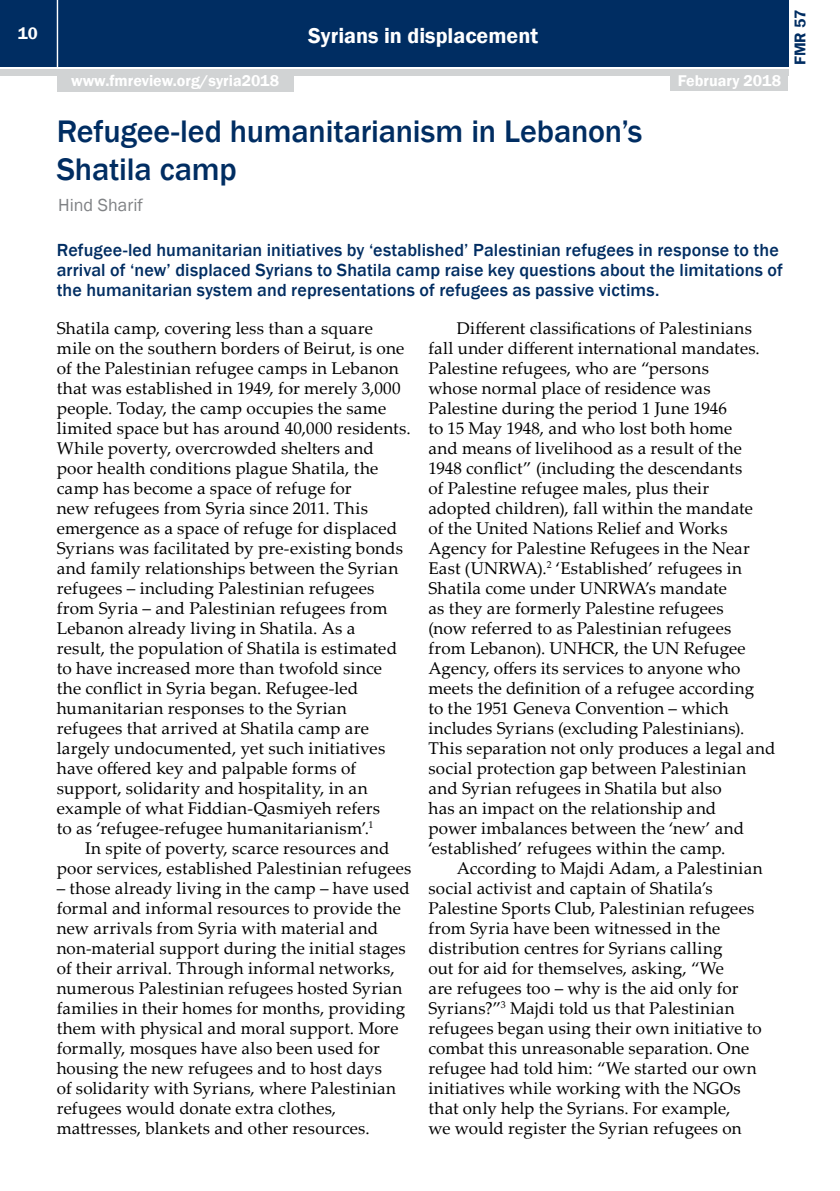
<style>
.page{position:relative;width:840px;height:1191px;background:#fff}
.page>*{position:absolute;margin:0;border:0;box-sizing:border-box;transform-origin:0 0}
.t1{font:500 32px/38px "Franklin Gothic";letter-spacing:-.005em;color:#002d62}
.t2{font:600 22px "Franklin Gothic";color:#fff}
.t3{font:500 18px/20px "Franklin Gothic";letter-spacing:.01em;color:#002d62}
.t4{font:18px "Franklin Gothic";color:#808285}
.t5{font:17px/20px "Palatino Linotype";letter-spacing:.01em;color:#000}
.t6{font:600 17px "Franklin Gothic";color:#fff}
.t7{font:600 16px "Franklin Gothic";color:#fff}
.t8{font:600 16px "Franklin Gothic";color:#002d62}
</style>
<div class="page">
<div style="left:0;top:0;width:787px;height:66px;background:#002d62"></div>
<div style="left:0;top:69px;width:787px;height:6px;background:#d1d3d4"></div>
<hr style="left:57px;top:0;width:1px;height:67px;background:#fff">
<div style="left:670px;top:73px;width:117px;height:18px;background:#d1d3d4"></div>
<div style="left:57px;top:74px;width:236px;height:18px;background:#d1d3d4"></div>
<p class="t6" style="left:18px;top:23px;width:21px">10</p>
<p class="t2" style="left:308px;top:22px;width:231px">Syrians in displacement</p>
<p class="t7" style="left:71px;top:71px;width:209px">www.fmreview.org/syria2018</p>
<p class="t7" style="left:677px;top:71px;width:105px">February 2018</p>
<p class="t8" style="left:789px;top:65px;width:57px;rotate:-90deg">FMR 57</p>
<h1 class="t1" style="left:57px;top:112px;width:587px">Refugee-led humanitarianism in Lebanon’s<br>Shatila camp</h1>
<p class="t4" style="left:58px;top:194px;width:86px">Hind Sharif</p>
<p class="t3" style="left:57px;top:240px;width:727px">Refugee-led humanitarian initiatives by ‘established’ Palestinian refugees in response to the arrival of ‘new’ displaced Syrians to Shatila camp raise key questions about the limitations of the humanitarian system and representations of refugees as passive victims.</p>
<p class="t5" style="left:57px;top:317px;width:355px">Shatila camp, covering less than a square mile on the southern borders of Beirut, is one of the Palestinian refugee camps in Lebanon that was established in 1949, for merely 3,000 people. Today, the camp occupies the same limited space but has around 40,000 residents.<br>While poverty, overcrowded shelters and poor health conditions plague Shatila, the camp has become a space of refuge for<br>new refugees from Syria since 2011. This emergence as a space of refuge for displaced Syrians was facilitated by pre-existing bonds and family relationships between the Syrian refugees – including Palestinian refugees from Syria – and Palestinian refugees from Lebanon already living in Shatila. As a<br>result, the population of Shatila is estimated to have increased more than twofold since<br>the conflict in Syria began. Refugee-led humanitarian responses to the Syrian refugees that arrived at Shatila camp are largely undocumented, yet such initiatives have offered key and palpable forms of support, solidarity and hospitality, in an example of what Fiddian-Qasmiyeh refers<br>to as ‘refugee-refugee humanitarianism’.<sup>1</sup></p>
<p class="t5" style="left:57px;top:837px;width:356px;text-align:center">In spite of poverty, scarce resources and<br>poor services, established Palestinian refugees</p>
<p class="t5" style="left:57px;top:877px;width:354px">– those already living in the camp – have used formal and informal resources to provide the new arrivals from Syria with material and non-material support during the initial stages of their arrival. Through informal networks, numerous Palestinian refugees hosted Syrian families in their homes for months, providing them with physical and moral support. More formally, mosques have also been used for housing the new refugees and to host days<br>of solidarity with Syrians, where Palestinian refugees would donate extra clothes, mattresses, blankets and other resources.</p>
<p class="t5" style="left:428px;top:317px;width:348px;text-indent:28px">Different classifications of Palestinians fall under different international mandates.<br>Palestine refugees, who are “persons<br>whose normal place of residence was Palestine during the period 1 June 1946<br>to 15 May 1948, and who lost both home<br>and means of livelihood as a result of the 1948 conflict” (including the descendants<br>of Palestine refugee males, plus their adopted children), fall within the mandate<br>of the United Nations Relief and Works Agency for Palestine Refugees in the Near East (UNRWA).<sup>2</sup> ‘Established’ refugees in Shatila come under UNRWA’s mandate<br>as they are formerly Palestine refugees<br>(now referred to as Palestinian refugees<br>from Lebanon). UNHCR, the UN Refugee Agency, offers its services to anyone who meets the definition of a refugee according<br>to the 1951 Geneva Convention – which includes Syrians (excluding Palestinians).<br>This separation not only produces a legal and social protection gap between Palestinian and Syrian refugees in Shatila but also<br>has an impact on the relationship and<br>power imbalances between the ‘new’ and ‘established’ refugees within the camp.</p>
<p class="t5" style="left:428px;top:857px;width:335px;text-indent:28px">According to Majdi Adam, a Palestinian social activist and captain of Shatila’s Palestine Sports Club, Palestinian refugees from Syria have been witnessed in the distribution centres for Syrians calling<br>out for aid for themselves, asking, “We<br>are refugees too – why is the aid only for Syrians?”<sup>3</sup> Majdi told us that Palestinian refugees began using their own initiative to combat this unreasonable separation. One refugee had told him: “We started our own initiatives while working with the NGOs that only help the Syrians. For example,<br>we would register the Syrian refugees on</p>
</div>
